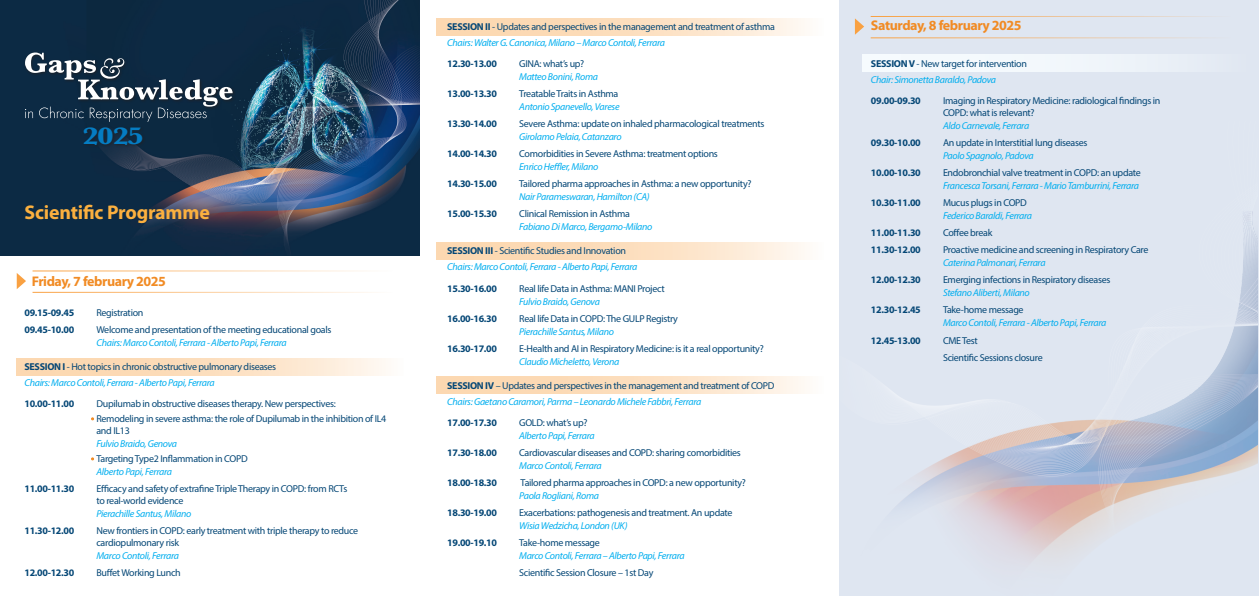
<style>
.page{position:relative;width:1259px;height:596px;background:#fff}
.page>*{position:absolute;margin:0;border:0;box-sizing:border-box;transform-origin:0 0}
.t1{font:700 24.7px "Baskerville";color:#057cc2;scale:1.25 1}
.t2{font:700 19.9px "Myriad Pro";letter-spacing:-.01em;color:#fbb03f}
.t3{font:700 14px "Myriad Pro";letter-spacing:-.03em;color:#f18b24}
.t4{font:10px/12px "Myriad Pro";letter-spacing:-.03em;color:#054776}
.t5{font:italic 10px/16px "Myriad Pro";letter-spacing:-.03em;color:#00aeef}
.t6{font:700 10px "Myriad Pro";letter-spacing:-.03em;color:#054776}
.s1{font-weight:700}
.s2{font-style:italic;color:#00aeef}
.s3{font-weight:700;font-style:normal;color:#054776}
.s4{font-style:normal;color:#054776}
</style>
<div class="page">
<div style="left:839px;top:0;width:420px;height:595px;background:#dfe6f1"></div>
<svg style="left:17px;top:358px;width:369px;height:18px;background:#fce1c3"></svg>
<svg style="left:436px;top:18px;width:369px;height:18px;background:#fce1c3"></svg>
<svg style="left:436px;top:242px;width:369px;height:17px;background:#fce1c3"></svg>
<div style="left:862px;top:54px;width:387px;height:18px;background:#f6fbfe"></div>
<svg style="left:436px;top:376px;width:369px;height:17px;background:#fce1c3"></svg>
<img style="left:0;top:0;width:420px;height:255px">
<div style="left:23px;top:51px;width:213px;height:59px;background:#0c2942"></div>
<svg style="left:25px;top:52px;width:208px;height:70px"></svg>
<div style="left:83px;top:125px;width:63px;height:23px;background:#231f20;opacity:.75"></div>
<svg style="left:17px;top:273px;width:9px;height:16px"></svg>
<hr style="left:33px;top:270px;width:360px;height:1px;background:#f9a142">
<hr style="left:33px;top:291px;width:360px;height:1px;background:#f9a142">
<svg style="left:855px;top:18px;width:9px;height:17px"></svg>
<hr style="left:870px;top:16px;width:361px;height:1px;background:#f9a142">
<hr style="left:870px;top:37px;width:361px;height:1px;background:#f9a142">
<img style="left:889px;top:212px;width:368px;height:350px">
<h1 class="t1" style="left:82px;top:118px;width:51px">2025</h1>
<h2 class="t2" style="left:24px;top:199px;width:187px">Scientific Programme</h2>
<h3 class="t3" style="left:32px;top:272px;width:136px">Friday, 7 february 2025</h3>
<p class="t6" style="left:24px;top:306px;width:51px">09.15-09.45</p>
<p class="t4" style="left:96px;top:306px;width:48px">Registration</p>
<p class="t6" style="left:24px;top:323px;width:51px">09.45-10.00</p>
<p class="t4" style="left:96px;top:323px;width:236px">Welcome and presentation of the meeting educational goals</p>
<p class="t5" style="left:96px;top:334px;width:192px">Chairs: Marco Contoli, Ferrara - Alberto Papi, Ferrara</p>
<p class="t4" style="left:24px;top:358px;width:253px;line-height:16px"><span class="s1">SESSION I</span> - Hot topics in chronic obstructive pulmonary diseases<br><span class="s2">Chairs: Marco Contoli, Ferrara - Alberto Papi, Ferrara</span></p>
<p class="t6" style="left:24px;top:397px;width:51px">10.00-11.00</p>
<p class="t4" style="left:96px;top:395px;width:291px;line-height:15px">Dupilumab in obstructive diseases therapy. New perspectives:<br>Remodeling in severe asthma: the role of Dupilumab in the inhibition of IL4</p>
<p class="t4" style="left:96px;top:424px;width:35px">and IL13</p>
<p class="t5" style="left:96px;top:435px;width:82px">Fulvio Braido, Genova</p>
<p class="t4" style="left:96px;top:452px;width:153px">Targeting Type2 Inflammation in COPD</p>
<p class="t5" style="left:96px;top:463px;width:77px">Alberto Papi, Ferrara</p>
<p class="t6" style="left:24px;top:482px;width:51px">11.00-11.30</p>
<p class="t4" style="left:96px;top:482px;width:252px">Efficacy and safety of extrafine Triple Therapy in COPD: from RCTs to real-world evidence</p>
<p class="t5" style="left:96px;top:505px;width:96px">Pierachille Santus, Milano</p>
<p class="t6" style="left:24px;top:524px;width:51px">11.30-12.00</p>
<p class="t4" style="left:96px;top:524px;width:263px">New frontiers in COPD: early treatment with triple therapy to reduce cardiopulmonary risk</p>
<p class="t5" style="left:96px;top:547px;width:84px">Marco Contoli, Ferrara</p>
<p class="t6" style="left:24px;top:566px;width:51px">12.00-12.30</p>
<p class="t4" style="left:96px;top:566px;width:86px">Buffet Working Lunch</p>
<p class="t4" style="left:447px;top:19px;width:329px;line-height:16px"><span class="s1">SESSION II</span> - Updates and perspectives in the management and treatment of asthma<br><span class="s2">Chairs: Walter G. Canonica, Milano – Marco Contoli, Ferrara</span></p>
<p class="t6" style="left:447px;top:57px;width:51px">12.30-13.00</p>
<p class="t4" style="left:519px;top:58px;width:67px">GINA: what’s up?</p>
<p class="t5" style="left:519px;top:69px;width:80px">Matteo Bonini, Roma</p>
<p class="t6" style="left:447px;top:87px;width:51px">13.00-13.30</p>
<p class="t4" style="left:519px;top:88px;width:101px">Treatable Traits in Asthma</p>
<p class="t5" style="left:519px;top:99px;width:102px">Antonio Spanevello, Varese</p>
<p class="t6" style="left:447px;top:117px;width:51px">13.30-14.00</p>
<p class="t4" style="left:519px;top:118px;width:247px">Severe Asthma: update on inhaled pharmacological treatments</p>
<p class="t5" style="left:519px;top:129px;width:104px">Girolamo Pelaia, Catanzaro</p>
<p class="t6" style="left:447px;top:147px;width:51px">14.00-14.30</p>
<p class="t4" style="left:519px;top:148px;width:200px">Comorbidities in Severe Asthma: treatment options</p>
<p class="t5" style="left:519px;top:159px;width:81px">Enrico Heffler, Milano</p>
<p class="t6" style="left:447px;top:177px;width:51px">14.30-15.00</p>
<p class="t4" style="left:519px;top:178px;width:234px">Tailored pharma approaches in Asthma: a new opportunity?</p>
<p class="t5" style="left:519px;top:189px;width:132px">Nair Parameswaran, Hamilton (CA)</p>
<p class="t6" style="left:447px;top:207px;width:51px">15.00-15.30</p>
<p class="t4" style="left:519px;top:208px;width:112px">Clinical Remission in Asthma</p>
<p class="t5" style="left:519px;top:219px;width:135px">Fabiano Di Marco, Bergamo-Milano</p>
<p class="t5" style="left:447px;top:243px;width:192px"><span class="s3">SESSION III</span> <span class="s4">- Scientific Studies and Innovation<br></span>Chairs: Marco Contoli, Ferrara - Alberto Papi, Ferrara</p>
<p class="t6" style="left:447px;top:281px;width:51px">15.30-16.00</p>
<p class="t4" style="left:519px;top:282px;width:147px">Real life Data in Asthma: MANI Project</p>
<p class="t5" style="left:519px;top:293px;width:82px">Fulvio Braido, Genova</p>
<p class="t6" style="left:447px;top:311px;width:51px">16.00-16.30</p>
<p class="t4" style="left:519px;top:312px;width:160px">Real life Data in COPD: The GULP Registry</p>
<p class="t5" style="left:519px;top:323px;width:96px">Pierachille Santus, Milano</p>
<p class="t6" style="left:447px;top:341px;width:51px">16.30-17.00</p>
<p class="t4" style="left:519px;top:342px;width:246px">E-Health and AI in Respiratory Medicine: is it a real opportunity?</p>
<p class="t5" style="left:519px;top:353px;width:102px">Claudio Micheletto, Verona</p>
<p class="t5" style="left:447px;top:377px;width:329px"><span class="s3">SESSION IV</span> <span class="s4">– Updates and perspectives in the management and treatment of COPD<br></span>Chairs: Gaetano Caramori, Parma – Leonardo Michele Fabbri, Ferrara</p>
<p class="t6" style="left:447px;top:415px;width:51px">17.00-17.30</p>
<p class="t4" style="left:519px;top:416px;width:70px">GOLD: what’s up?</p>
<p class="t5" style="left:519px;top:427px;width:77px">Alberto Papi, Ferrara</p>
<p class="t6" style="left:447px;top:445px;width:51px">17.30-18.00</p>
<p class="t4" style="left:519px;top:446px;width:223px">Cardiovascular diseases and COPD: sharing comorbidities</p>
<p class="t5" style="left:519px;top:457px;width:84px">Marco Contoli, Ferrara</p>
<p class="t6" style="left:447px;top:475px;width:51px">18.00-18.30</p>
<p class="t4" style="left:520px;top:476px;width:227px">Tailored pharma approaches in COPD: a new opportunity?</p>
<p class="t5" style="left:519px;top:487px;width:81px">Paola Rogliani, Roma</p>
<p class="t6" style="left:447px;top:505px;width:51px">18.30-19.00</p>
<p class="t4" style="left:519px;top:506px;width:215px">Exacerbations: pathogenesis and treatment. An update</p>
<p class="t5" style="left:519px;top:517px;width:110px">Wisia Wedzicha, London (UK)</p>
<p class="t6" style="left:447px;top:535px;width:51px">19.00-19.10</p>
<p class="t4" style="left:519px;top:536px;width:82px">Take-home message</p>
<p class="t5" style="left:519px;top:547px;width:167px">Marco Contoli, Ferrara – Alberto Papi, Ferrara</p>
<p class="t4" style="left:519px;top:566px;width:136px">Scientific Session Closure – 1st Day</p>
<h3 class="t3" style="left:871px;top:16px;width:152px">Saturday, 8 february 2025</h3>
<p class="t5" style="left:871px;top:56px;width:158px"><span class="s3">SESSION V</span> <span class="s4">- New target for intervention<br></span>Chair: Simonetta Baraldo, Padova</p>
<p class="t6" style="left:871px;top:94px;width:51px">09.00-09.30</p>
<p class="t4" style="left:943px;top:95px;width:219px">Imaging in Respiratory Medicine: radiological findings in<br>COPD: what is relevant?</p>
<p class="t5" style="left:943px;top:118px;width:88px">Aldo Carnevale, Ferrara</p>
<p class="t6" style="left:871px;top:136px;width:51px">09.30-10.00</p>
<p class="t4" style="left:943px;top:137px;width:146px">An update in Interstitial lung diseases</p>
<p class="t5" style="left:943px;top:148px;width:92px">Paolo Spagnolo, Padova</p>
<p class="t6" style="left:871px;top:166px;width:51px">10.00-10.30</p>
<p class="t4" style="left:943px;top:167px;width:199px">Endobronchial valve treatment in COPD: an update</p>
<p class="t5" style="left:943px;top:178px;width:198px">Francesca Torsani, Ferrara - Mario Tamburrini, Ferrara</p>
<p class="t6" style="left:871px;top:196px;width:51px">10.30-11.00</p>
<p class="t4" style="left:943px;top:197px;width:85px">Mucus plugs in COPD</p>
<p class="t5" style="left:943px;top:208px;width:91px">Federico Baraldi, Ferrara</p>
<p class="t6" style="left:871px;top:226px;width:51px">11.00-11.30</p>
<p class="t4" style="left:943px;top:227px;width:51px">Coffee break</p>
<p class="t6" style="left:871px;top:243px;width:51px">11.30-12.00</p>
<p class="t4" style="left:943px;top:244px;width:207px">Proactive medicine and screening in Respiratory Care</p>
<p class="t5" style="left:943px;top:255px;width:104px">Caterina Palmonari, Ferrara</p>
<p class="t6" style="left:871px;top:273px;width:51px">12.00-12.30</p>
<p class="t4" style="left:943px;top:274px;width:169px">Emerging infections in Respiratory diseases</p>
<p class="t5" style="left:943px;top:285px;width:88px">Stefano Aliberti, Milano</p>
<p class="t6" style="left:871px;top:303px;width:51px">12.30-12.45</p>
<p class="t4" style="left:943px;top:304px;width:82px">Take-home message</p>
<p class="t5" style="left:943px;top:315px;width:165px">Marco Contoli, Ferrara - Alberto Papi, Ferrara</p>
<p class="t6" style="left:871px;top:333px;width:51px">12.45-13.00</p>
<p class="t4" style="left:943px;top:331px;width:101px;line-height:17px">CME Test<br>Scientific Sessions closure</p>
</div>
